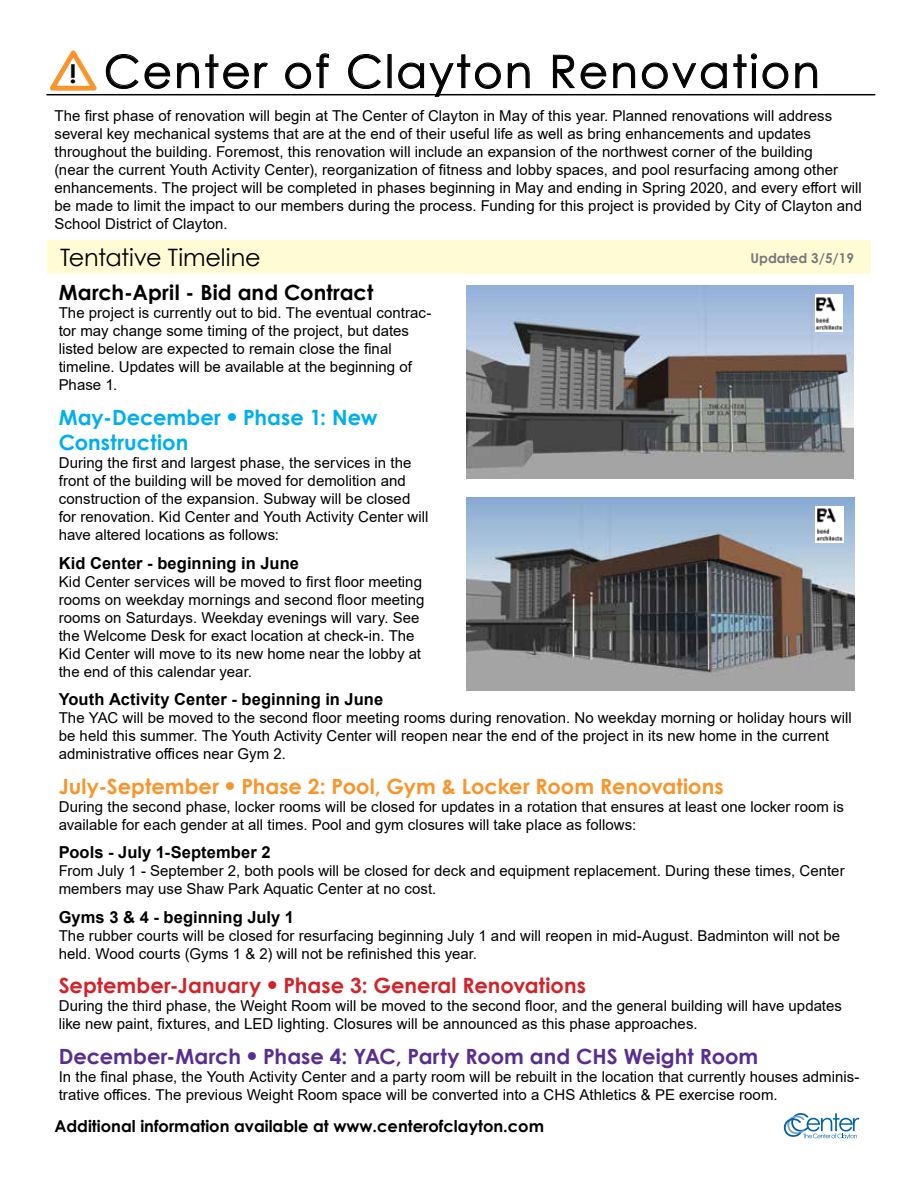
<style>
.page{position:relative;width:918px;height:1188px;background:#fff}
.page>*{position:absolute;margin:0;border:0;box-sizing:border-box;transform-origin:0 0}
.t1{font:45px "Century Gothic";letter-spacing:.05em;color:#000}
.t2{font:24px "Century Gothic";letter-spacing:-.005em;color:#000}
.t3{font:700 21px "Century Gothic";color:#f8952c}
.t4{font:700 21px "Century Gothic";color:#582e91}
.t5{font:700 21px "Century Gothic";color:#d2232a}
.t6{font:700 21px/25.2px "Century Gothic";letter-spacing:.005em;color:#00aeef}
.t7{font:700 21px "Century Gothic";letter-spacing:.005em;color:#000}
.t8{font:700 16.5px "Arial";letter-spacing:.005em;color:#000}
.t9{font:700 16.35px "Century Gothic";color:#000}
.t10{font:15px/18px "Arial";letter-spacing:.005em;color:#000}
.t11{font:700 13.5px "Century Gothic";color:#77787b}
.s1{font-weight:700;font-size:25.5px}
.s2{font-family:"DIN Neuzeit Grotesk LT Pro";font-weight:300}
</style>
<div class="page">
<hr style="left:46px;top:94px;width:829px;height:1px;background:#000">
<svg style="left:50px;top:50px;width:120px;height:41px"></svg>
<svg style="left:177px;top:62px;width:22px;height:26px"></svg>
<svg style="left:205px;top:54px;width:63px;height:35px"></svg>
<svg style="left:285px;top:53px;width:44px;height:36px"></svg>
<svg style="left:348px;top:54px;width:33px;height:35px"></svg>
<svg style="left:398px;top:54px;width:103px;height:43px"></svg>
<svg style="left:508px;top:62px;width:22px;height:26px"></svg>
<svg style="left:553px;top:55px;width:54px;height:34px"></svg>
<svg style="left:613px;top:62px;width:22px;height:26px"></svg>
<svg style="left:642px;top:62px;width:85px;height:27px"></svg>
<svg style="left:733px;top:53px;width:56px;height:36px"></svg>
<svg style="left:795px;top:62px;width:22px;height:26px"></svg>
<img style="left:467px;top:285px;width:387px;height:194px">
<img style="left:467px;top:497px;width:387px;height:194px">
<img style="left:815px;top:295px;width:28px;height:37px">
<img style="left:816px;top:506px;width:27px;height:37px">
<div style="left:47px;top:241px;width:824px;height:33px;background:#fffcd5"></div>
<svg style="left:784px;top:1113px;width:76px;height:26px"></svg>
<h1 class="t1" style="left:69px;top:40px;width:752px"><span class="s1">!</span> Center of Clayton Renovation</h1>
<p class="t10" style="left:55px;top:107px;width:809px">The first phase of renovation will begin at The Center of Clayton in May of this year. Planned renovations will address several key mechanical systems that are at the end of their useful life as well as bring enhancements and updates throughout the building. Foremost, this renovation will include an expansion of the northwest corner of the building<br>(near the current Youth Activity Center), reorganization of fitness and lobby spaces, and pool resurfacing among other enhancements. The project will be completed in phases beginning in May and ending in Spring 2020, and every effort will be made to limit the impact to our members during the process. Funding for this project is provided by City of Clayton and School District of Clayton.</p>
<h2 class="t2" style="left:60px;top:241px;width:202px">Tentative Timeline</h2>
<p class="t11" style="left:751px;top:247px;width:105px">Updated 3/5/19</p>
<h3 class="t7" style="left:59px;top:277px;width:316px">March-April - Bid and Contract</h3>
<p class="t10" style="left:59px;top:304px;width:374px">The project is currently out to bid. The eventual contrac&shy;tor may change some timing of the project, but dates listed below are expected to remain close the final timeline. Updates will be available at the beginning of Phase 1.</p>
<h3 class="t6" style="left:59px;top:403px;width:320px">May-December <span class="s2">•</span> Phase 1: New<br>Construction</h3>
<p class="t10" style="left:59px;top:453px;width:371px">During the first and largest phase, the services in the front of the building will be moved for demolition and construction of the expansion. Subway will be closed for renovation. Kid Center and Youth Activity Center will have altered locations as follows:</p>
<p class="t8" style="left:59px;top:551px;width:242px">Kid Center - beginning in June</p>
<p class="t10" style="left:59px;top:572px;width:367px">Kid Center services will be moved to first floor meeting rooms on weekday mornings and second floor meeting rooms on Saturdays. Weekday evenings will vary. See the Welcome Desk for exact location at check-in. The Kid Center will move to its new home near the lobby at the end of this calendar year.</p>
<p class="t8" style="left:59px;top:688px;width:326px">Youth Activity Center - beginning in June</p>
<p class="t10" style="left:59px;top:709px;width:795px">The YAC will be moved to the second floor meeting rooms during renovation. No weekday morning or holiday hours will be held this summer. The Youth Activity Center will reopen near the end of the project in its new home in the current administrative offices near Gym 2.</p>
<h3 class="t3" style="left:59px;top:770px;width:666px">July-September <span class="s2">•</span> Phase 2: Pool, Gym &amp; Locker Room Renovations</h3>
<p class="t10" style="left:59px;top:797px;width:787px">During the second phase, locker rooms will be closed for updates in a rotation that ensures at least one locker room is available for each gender at all times. Pool and gym closures will take place as follows:</p>
<p class="t8" style="left:59px;top:841px;width:213px">Pools - July 1-September 2</p>
<p class="t10" style="left:59px;top:862px;width:787px">From July 1 - September 2, both pools will be closed for deck and equipment replacement. During these times, Center members may use Shaw Park Aquatic Center at no cost.</p>
<p class="t8" style="left:59px;top:906px;width:237px">Gyms 3 &amp; 4 - beginning July 1</p>
<p class="t10" style="left:59px;top:927px;width:783px">The rubber courts will be closed for resurfacing beginning July 1 and will reopen in mid-August. Badminton will not be held. Wood courts (Gyms 1 &amp; 2) will not be refinished this year.</p>
<h3 class="t5" style="left:59px;top:970px;width:529px">September-January <span class="s2">•</span> Phase 3: General Renovations</h3>
<p class="t10" style="left:59px;top:997px;width:785px">During the third phase, the Weight Room will be moved to the second floor, and the general building will have updates like new paint, fixtures, and LED lighting. Closures will be announced as this phase approaches.</p>
<h3 class="t4" style="left:59px;top:1040px;width:701px">December-March <span class="s2">•</span> Phase 4: YAC, Party Room and CHS Weight Room</h3>
<p class="t10" style="left:59px;top:1067px;width:802px">In the final phase, the Youth Activity Center and a party room will be rebuilt in the location that currently houses adminis&shy;trative offices. The previous Weight Room space will be converted into a CHS Athletics &amp; PE exercise room.</p>
<p class="t9" style="left:54px;top:1114px;width:491px">Additional information available at www.centerofclayton.com</p>
</div>
